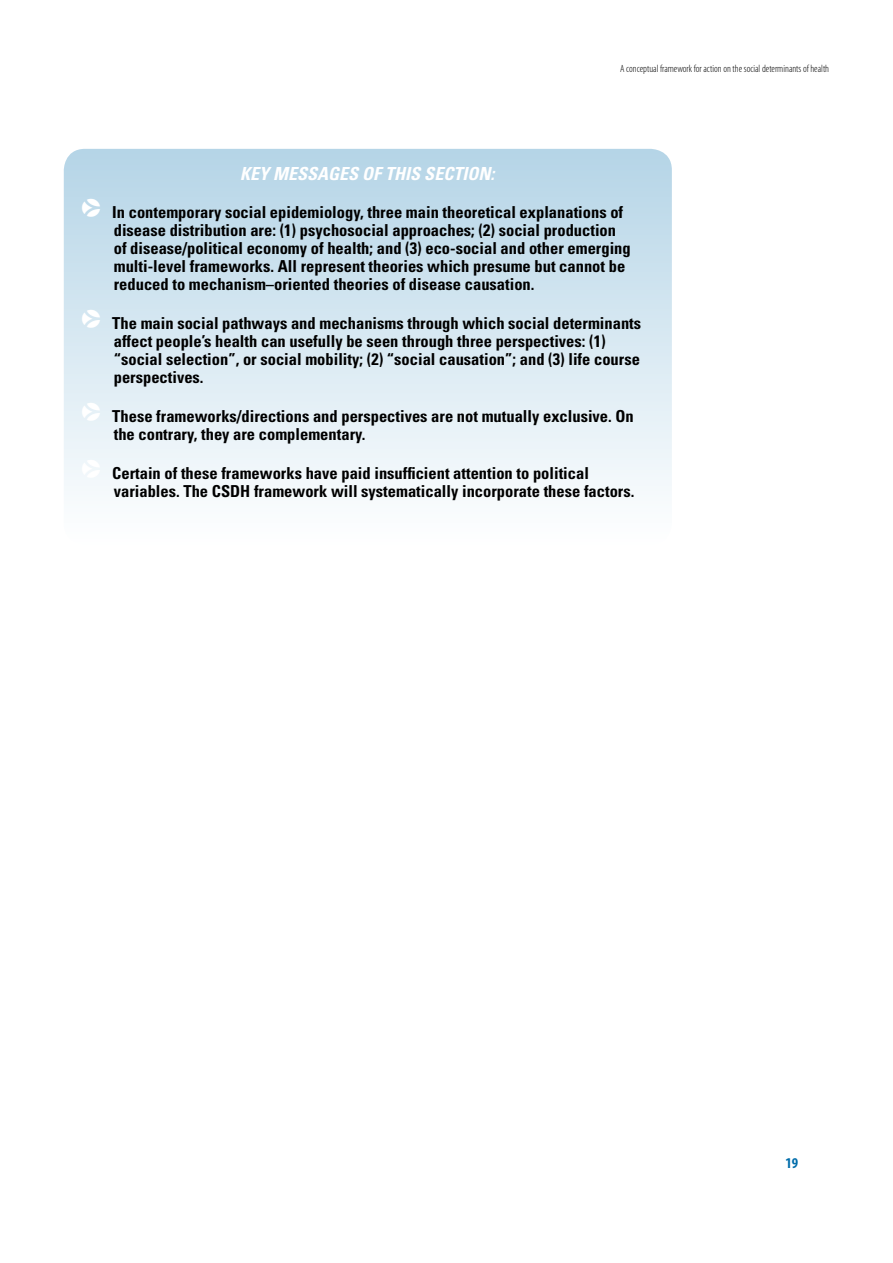
<style>
.page{position:relative;width:893px;height:1263px;background:#fff}
.page>*{position:absolute;margin:0;border:0;box-sizing:border-box;transform-origin:0 0}
.t1{font:italic 700 condensed 18px "Univers";color:#fff}
.t2{font:700 condensed 16.5px/18px "Univers";color:#000}
.t3{font:700 condensed 15px "Myriad Pro";color:#006dab}
.t4{font:300 condensed 10.5px "Myriad Pro";color:#000}
</style>
<div class="page">
<svg style="left:64px;top:149px;width:608px;height:342px;background:#d4e6f1"></svg>
<p class="t4" style="left:620px;top:63px;width:210px">A conceptual framework for action on the social determinants of health</p>
<p class="t1" style="left:240px;top:163px;width:256px">KEY MESSAGES OF THIS SECTION:</p>
<p class="t2" style="left:114px;top:203px;width:518px;text-indent:-31px"><sup>p</sup> In contemporary social epidemiology, three main theoretical explanations of disease distribution are: (1) psychosocial approaches; (2) social production of disease/political economy of health; and (3) eco-social and other emerging multi-level frameworks. All represent theories which presume but cannot be reduced to mechanism–oriented theories of disease causation.</p>
<p class="t2" style="left:114px;top:314px;width:529px;text-indent:-31px"><sup>p</sup> The main social pathways and mechanisms through which social determinants affect people’s health can usefully be seen through three perspectives: (1) “social selection”, or social mobility; (2) “social causation”; and (3) life course perspectives.</p>
<p class="t2" style="left:114px;top:407px;width:521px;text-indent:-31px"><sup>p</sup> These frameworks/directions and perspectives are not mutually exclusive. On the contrary, they are complementary.</p>
<p class="t2" style="left:114px;top:464px;width:522px;text-indent:-31px"><sup>p</sup> Certain of these frameworks have paid insufficient attention to political variables. The CSDH framework will systematically incorporate these factors.</p>
<p class="t3" style="left:785px;top:1153px;width:14px">19</p>
</div>
